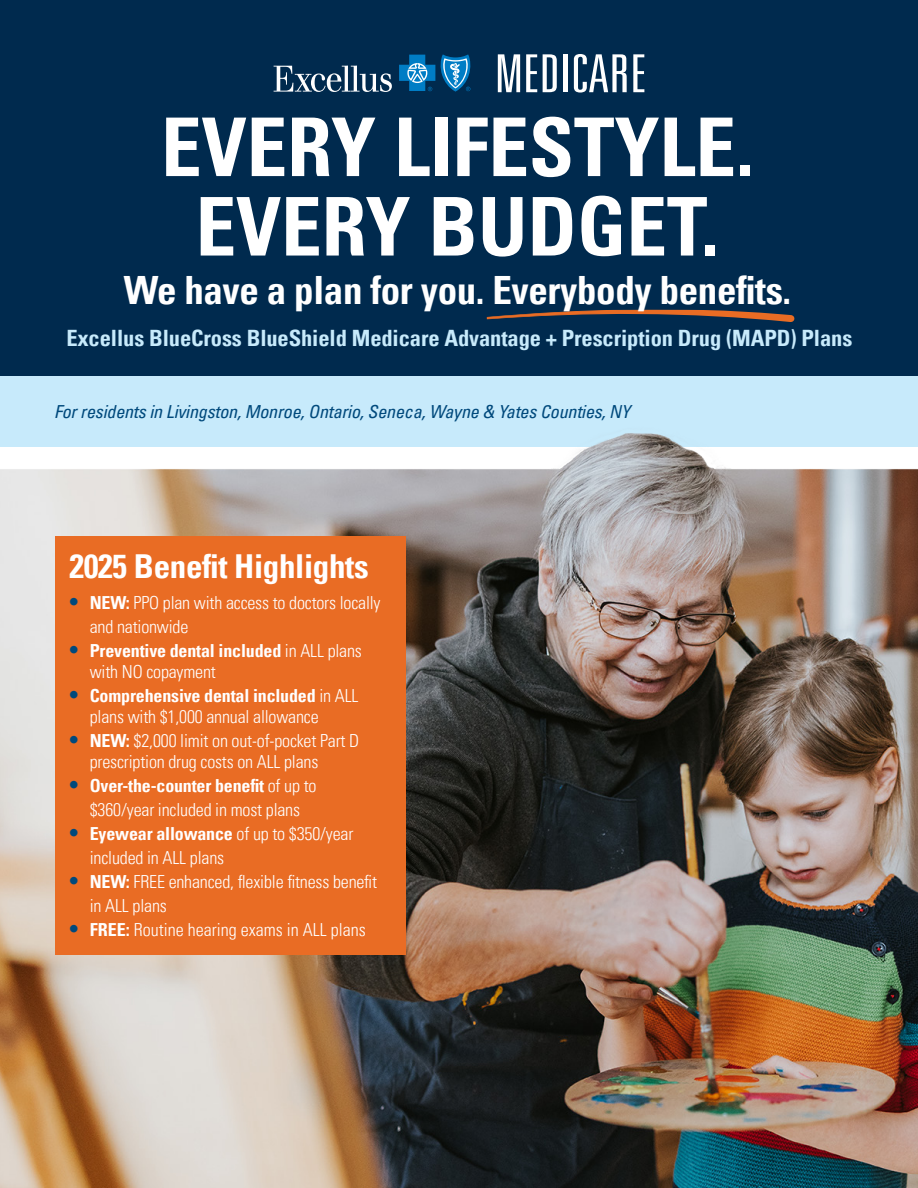
<style>
.page{position:relative;width:918px;height:1188px;background:#fff}
.page>*{position:absolute;margin:0;border:0;box-sizing:border-box;transform-origin:0 0}
.t1{font:700 condensed 81px/79.5px "Univers LT Pro";color:#fff;text-align:center}
.t2{font:700 condensed 39px "Univers LT Pro";letter-spacing:-.01em;color:#fff}
.t3{font:700 condensed 33px "Univers LT Pro";letter-spacing:-.01em;color:#fff}
.t4{font:700 condensed 22.5px "Univers LT Pro";letter-spacing:-.005em;color:#c7eafb}
.t5{font:300 condensed 18px/24px "Univers LT Pro";letter-spacing:-.01em;color:#fff}
.t6{font:italic condensed 18px "Univers LT Pro";letter-spacing:-.01em;color:#00497c}
.s1{font-weight:700;font-size:21px;color:#00497c}
.s2{font-weight:700}
</style>
<div class="page">
<div style="left:0;top:0;width:918px;height:400px;background:#002a4e"></div>
<div style="left:0;top:376px;width:918px;height:71px;background:#c7eafb"></div>
<svg style="left:487px;top:310px;width:308px;height:12px"></svg>
<svg style="left:498px;top:54px;width:22px;height:38px"></svg>
<svg style="left:526px;top:54px;width:11px;height:38px"></svg>
<svg style="left:543px;top:54px;width:14px;height:38px"></svg>
<div style="left:563px;top:54px;width:5px;height:38px;background:#fff"></div>
<svg style="left:574px;top:54px;width:53px;height:39px"></svg>
<svg style="left:633px;top:54px;width:11px;height:38px"></svg>
<svg style="left:274px;top:66px;width:118px;height:26px"></svg>
<svg style="left:399px;top:54px;width:72px;height:38px"></svg>
<img style="left:0;top:433px;width:918px;height:755px">
<div style="left:55px;top:536px;width:350px;height:419px;background:#e96c24"></div>
<h1 class="t1" style="left:161px;top:106px;width:594px">EVERY LIFESTYLE.<br>EVERY BUDGET.</h1>
<p class="t2" style="left:124px;top:266px;width:669px">We have a plan for you. Everybody benefits.</p>
<p class="t4" style="left:66px;top:324px;width:787px">Excellus BlueCross BlueShield Medicare Advantage + Prescription Drug (MAPD) Plans</p>
<p class="t6" style="left:54px;top:400px;width:578px">For residents in Livingston, Monroe, Ontario, Seneca, Wayne &amp; Yates Counties, NY</p>
<p class="t3" style="left:70px;top:546px;width:301px">2025 Benefit Highlights</p>
<p class="t5" style="left:90px;top:590px;width:292px;text-indent:-20px"><span class="s1">•</span> <span class="s2">NEW:</span> PPO plan with access to doctors locally and nationwide</p>
<p class="t5" style="left:90px;top:640px;width:274px;line-height:21px;text-indent:-20px"><span class="s1">•</span> <span class="s2">Preventive dental included</span> in ALL plans with NO copayment</p>
<p class="t5" style="left:90px;top:685px;width:270px;line-height:21px;text-indent:-20px"><span class="s1">•</span> <span class="s2">Comprehensive dental included</span> in ALL plans with $1,000 annual allowance</p>
<p class="t5" style="left:90px;top:730px;width:271px;line-height:21px;text-indent:-20px"><span class="s1">•</span> <span class="s2">NEW:</span> $2,000 limit on out-of-pocket Part D prescription drug costs on ALL plans</p>
<p class="t5" style="left:70px;top:773px;width:248px;text-align:center"><span class="s1">•</span> <span class="s2">Over-the-counter benefit</span> of up to $360/year included in most plans</p>
<p class="t5" style="left:90px;top:821px;width:265px;text-indent:-20px"><span class="s1">•</span> <span class="s2">Eyewear allowance</span> of up to $350/year included in ALL plans</p>
<p class="t5" style="left:90px;top:869px;width:289px;text-indent:-20px"><span class="s1">•</span> <span class="s2">NEW:</span> FREE enhanced, flexible fitness benefit in ALL plans</p>
<p class="t5" style="left:70px;top:917px;width:298px"><span class="s1">•</span> <span class="s2">FREE:</span> Routine hearing exams in ALL plans</p>
</div>
